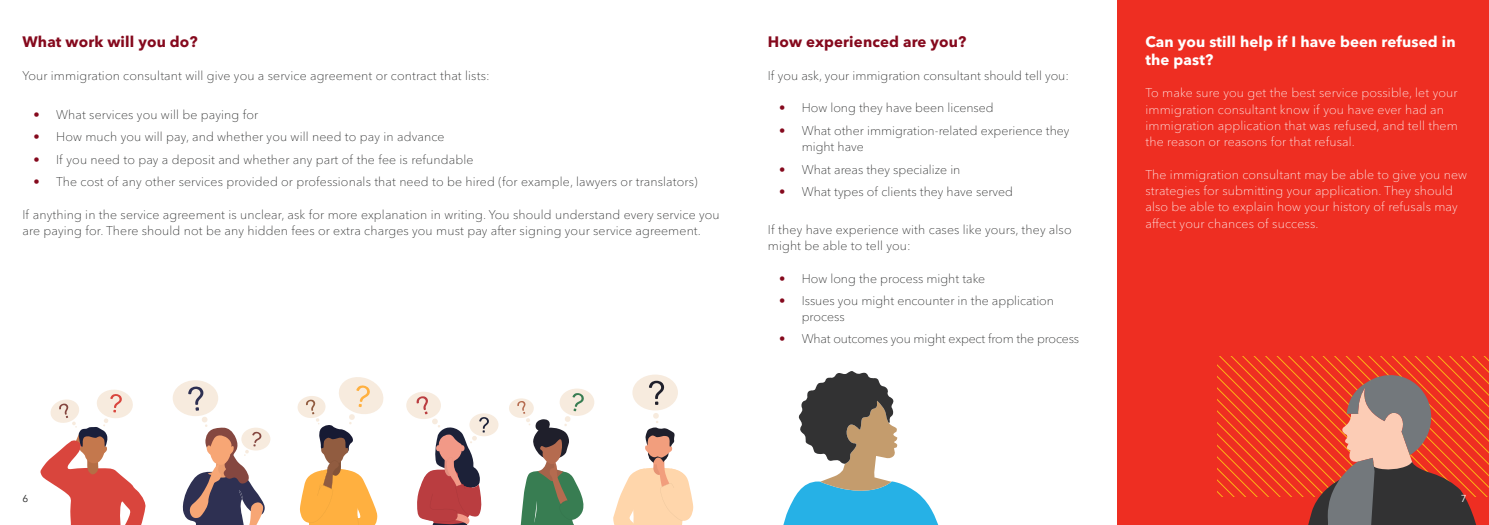
<style>
.page{position:relative;width:1489px;height:525px;background:#fff}
.page>*{position:absolute;margin:0;border:0;box-sizing:border-box;transform-origin:0 0}
.t1{font:700 15px/17.5px "Avenir Next LT Pro";letter-spacing:.01em;color:#fff}
.t2{font:700 15px "Avenir Next LT Pro";letter-spacing:.01em;color:#85091d}
.t3{font:100 12.5px/16.2px "Avenir Next LT Pro";letter-spacing:.01em;color:#1f2020}
.t4{font:100 12.5px/16.2px "Avenir Next LT Pro";letter-spacing:.01em;color:#fff}
.t5{font:100 12.5px "Avenir Next LT Pro";letter-spacing:-.01em;color:#1f2020}
.t6{font:10px "Avenir Next LT Pro";color:#1f2020}
.t7{font:10px "Avenir Next LT Pro";color:#fff}
.s1{color:#85091d}
</style>
<div class="page">
<div style="left:1117px;top:0;width:371px;height:524px;background:#ee2e22"></div>
<svg style="left:1217px;top:356px;width:271px;height:140px"></svg>
<svg style="left:1302px;top:373px;width:179px;height:151px"></svg>
<svg style="left:783px;top:371px;width:155px;height:153px"></svg>
<svg style="left:40px;top:389px;width:106px;height:135px"></svg>
<div style="left:632px;top:374px;width:46px;height:36px;background:#f7ebde;border-radius:50%"></div>
<svg style="left:613px;top:413px;width:80px;height:111px"></svg>
<svg style="left:649px;top:380px;width:15px;height:24px"></svg>
<div style="left:173px;top:380px;width:45px;height:36px;background:#f7ebde;border-radius:50%"></div>
<svg style="left:188px;top:386px;width:15px;height:24px"></svg>
<div style="left:241px;top:427px;width:29px;height:23px;background:#f7ebde;border-radius:50%"></div>
<svg style="left:183px;top:417px;width:82px;height:107px"></svg>
<svg style="left:297px;top:377px;width:87px;height:147px"></svg>
<div style="left:559px;top:388px;width:35px;height:27px;background:#f7ebde;border-radius:50%"></div>
<div style="left:509px;top:398px;width:25px;height:19px;background:#f7ebde;border-radius:50%"></div>
<svg style="left:517px;top:392px;width:67px;height:132px"></svg>
<div style="left:406px;top:391px;width:35px;height:28px;background:#f7ebde;border-radius:50%"></div>
<div style="left:469px;top:413px;width:29px;height:23px;background:#f7ebde;border-radius:50%"></div>
<svg style="left:416px;top:396px;width:73px;height:128px"></svg>
<p class="t2" style="left:22px;top:33px;width:177px">What work will you do?</p>
<p class="t3" style="left:22px;top:67px;width:469px">Your immigration consultant will give you a service agreement or contract that lists:</p>
<p class="t3" style="left:34px;top:106px;width:226px"><span class="s1">•</span> What services you will be paying for</p>
<p class="t3" style="left:34px;top:129px;width:412px"><span class="s1">•</span> How much you will pay, and whether you will need to pay in advance</p>
<p class="t3" style="left:34px;top:151px;width:441px"><span class="s1">•</span> If you need to pay a deposit and whether any part of the fee is refundable</p>
<p class="t3" style="left:34px;top:174px;width:665px"><span class="s1">•</span> The cost of any other services provided or professionals that need to be hired (for example, lawyers or translators)</p>
<p class="t3" style="left:22px;top:206px;width:699px">If anything in the service agreement is unclear, ask for more explanation in writing. You should understand every service you are paying for. There should not be any hidden fees or extra charges you must pay after signing your service agreement.</p>
<p class="t2" style="left:767px;top:33px;width:200px">How experienced are you?</p>
<p class="t3" style="left:767px;top:67px;width:302px">If you ask, your immigration consultant should tell you:</p>
<p class="t3" style="left:779px;top:100px;width:216px"><span class="s1">•</span> How long they have been licensed</p>
<p class="t3" style="left:801px;top:122px;width:269px;text-indent:-22px"><span class="s1">•</span> What other immigration-related experience they might have</p>
<p class="t3" style="left:779px;top:161px;width:183px"><span class="s1">•</span> What areas they specialize in</p>
<p class="t3" style="left:779px;top:184px;width:235px"><span class="s1">•</span> What types of clients they have served</p>
<p class="t3" style="left:767px;top:221px;width:305px">If they have experience with cases like yours, they also might be able to tell you:</p>
<p class="t3" style="left:779px;top:270px;width:208px"><span class="s1">•</span> How long the process might take</p>
<p class="t3" style="left:801px;top:292px;width:254px;text-indent:-22px"><span class="s1">•</span> Issues you might encounter in the application process</p>
<p class="t5" style="left:779px;top:331px;width:301px"><span class="s1">•</span> What outcomes you might expect from the process</p>
<p class="t1" style="left:1145px;top:33px;width:311px">Can you still help if I have been refused in the past?</p>
<p class="t4" style="left:1145px;top:85px;width:314px">To make sure you get the best service possible, let your immigration consultant know if you have ever had an immigration application that was refused, and tell them the reason or reasons for that refusal.</p>
<p class="t4" style="left:1145px;top:166px;width:323px">The immigration consultant may be able to give you new strategies for submitting your application. They should also be able to explain how your history of refusals may affect your chances of success.</p>
<p class="t6" style="left:22px;top:492px;width:7px">6</p>
<p class="t7" style="left:1460px;top:492px;width:7px">7</p>
</div>
